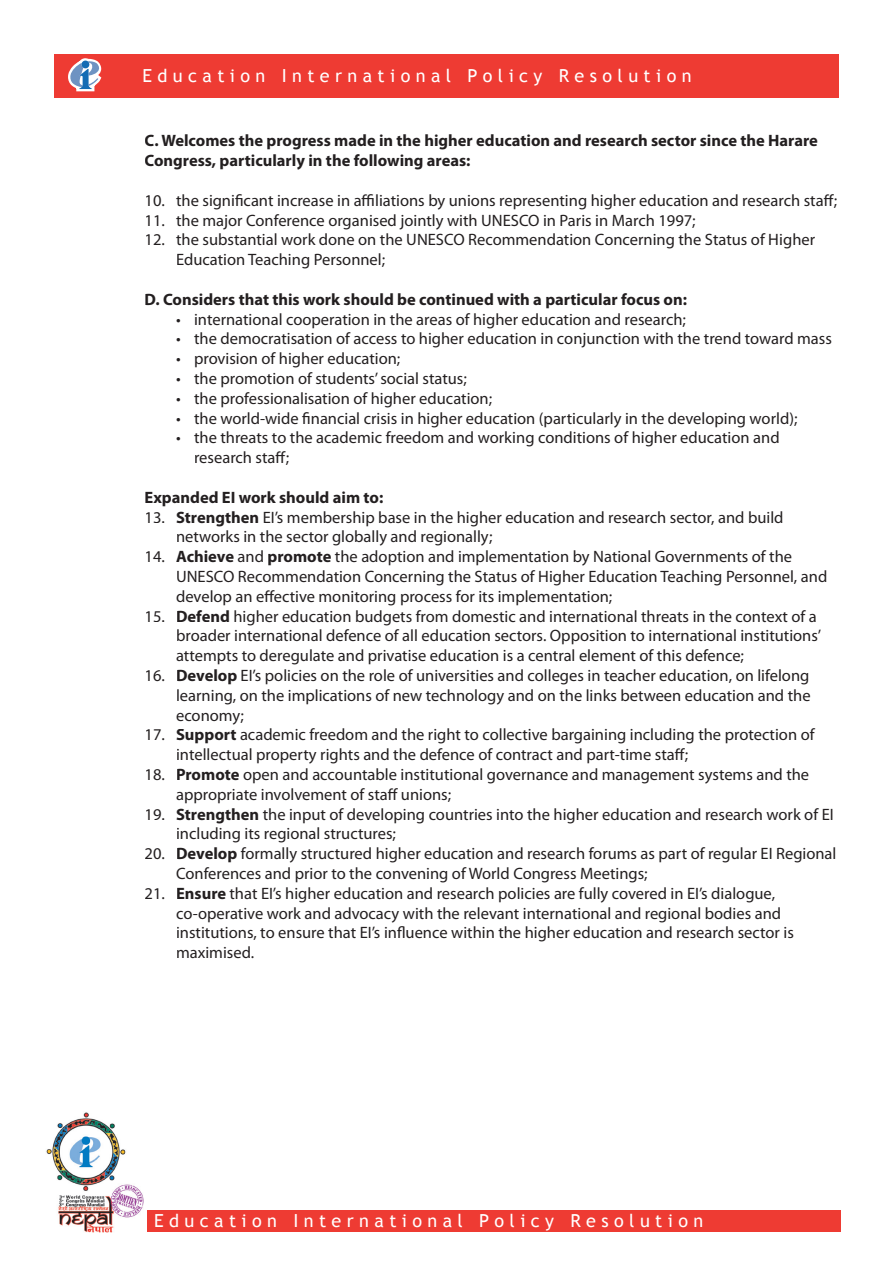
<style>
.page{position:relative;width:893px;height:1263px;background:#fff}
.page>*{position:absolute;margin:0;border:0;box-sizing:border-box;transform-origin:0 0}
.t1{font:18px "Trebuchet MS";color:#fff}
.t2{font:16.5px/19.8px "Myriad Pro";color:#231f20}
.t3{font:700 16.5px/19.8px "Myriad Pro";color:#231f20}
.s1{font-weight:700}
</style>
<div class="page">
<div style="left:147px;top:1210px;width:693px;height:22px;background:#ee3b33"></div>
<div style="left:54px;top:54px;width:785px;height:43px;background:#ee3b33"></div>
<svg style="left:68px;top:58px;width:33px;height:33px"></svg>
<img style="left:46px;top:1112px;width:98px;height:121px">
<p class="t1" style="left:142px;top:65px;width:551px">E d u c a t i o n I n t e r n a t i o n a l P o l i c y R e s o l u t i o n</p>
<p class="t3" style="left:145px;top:131px;width:675px">C. Welcomes the progress made in the higher education and research sector since the Harare<br>Congress, particularly in the following areas:</p>
<p class="t2" style="left:145px;top:191px;width:694px">10. the significant increase in affiliations by unions representing higher education and research staff;</p>
<p class="t2" style="left:145px;top:210px;width:553px">11. the major Conference organised jointly with UNESCO in Paris in March 1997;</p>
<p class="t2" style="left:176px;top:230px;width:641px;text-indent:-32px">12. the substantial work done on the UNESCO Recommendation Concerning the Status of Higher<br>Education Teaching Personnel;</p>
<p class="t3" style="left:145px;top:289px;width:544px">D. Considers that this work should be continued with a particular focus on:</p>
<p class="t2" style="left:176px;top:309px;width:511px">• international cooperation in the areas of higher education and research;</p>
<p class="t2" style="left:176px;top:329px;width:657px">• the democratisation of access to higher education in conjunction with the trend toward mass</p>
<p class="t2" style="left:176px;top:349px;width:226px">• provision of higher education;</p>
<p class="t2" style="left:176px;top:369px;width:292px">• the promotion of students’ social status;</p>
<p class="t2" style="left:176px;top:389px;width:318px">• the professionalisation of higher education;</p>
<p class="t2" style="left:176px;top:408px;width:623px">• the world-wide financial crisis in higher education (particularly in the developing world);</p>
<p class="t2" style="left:194px;top:428px;width:587px;text-indent:-18px">• the threats to the academic freedom and working conditions of higher education and research staff;</p>
<p class="t3" style="left:145px;top:487px;width:240px">Expanded EI work should aim to:</p>
<p class="t2" style="left:176px;top:507px;width:609px;text-indent:-32px">13. <span class="s1">Strengthen</span> EI’s membership base in the higher education and research sector, and build networks in the sector globally and regionally;</p>
<p class="t2" style="left:176px;top:547px;width:653px;text-indent:-32px">14. <span class="s1">Achieve</span> and <span class="s1">promote</span> the adoption and implementation by National Governments of the<br>UNESCO Recommendation Concerning the Status of Higher Education Teaching Personnel, and develop an effective monitoring process for its implementation;</p>
<p class="t2" style="left:176px;top:606px;width:646px;text-indent:-32px">15. <span class="s1">Defend</span> higher education budgets from domestic and international threats in the context of a broader international defence of all education sectors. Opposition to international institutions’ attempts to deregulate and privatise education is a central element of this defence;</p>
<p class="t2" style="left:176px;top:666px;width:636px;text-align:justify;text-indent:-32px">16. <span class="s1">Develop</span> EI’s policies on the role of universities and colleges in teacher education, on lifelong learning, on the implications of new technology and on the links between education and the economy;</p>
<p class="t2" style="left:176px;top:725px;width:640px;text-indent:-32px">17. <span class="s1">Support</span> academic freedom and the right to collective bargaining including the protection of intellectual property rights and the defence of contract and part-time staff;</p>
<p class="t2" style="left:176px;top:765px;width:635px;text-indent:-32px">18. <span class="s1">Promote</span> open and accountable institutional governance and management systems and the appropriate involvement of staff unions;</p>
<p class="t2" style="left:176px;top:804px;width:659px;text-indent:-32px">19. <span class="s1">Strengthen</span> the input of developing countries into the higher education and research work of EI including its regional structures;</p>
<p class="t2" style="left:176px;top:844px;width:662px;text-indent:-32px">20. <span class="s1">Develop</span> formally structured higher education and research forums as part of regular EI Regional<br>Conferences and prior to the convening of World Congress Meetings;</p>
<p class="t2" style="left:176px;top:884px;width:619px;text-indent:-32px">21. <span class="s1">Ensure</span> that EI’s higher education and research policies are fully covered in EI’s dialogue, co-operative work and advocacy with the relevant international and regional bodies and institutions, to ensure that EI’s influence within the higher education and research sector is maximised.</p>
<p class="t1" style="left:154px;top:1209px;width:551px">E d u c a t i o n I n t e r n a t i o n a l P o l i c y R e s o l u t i o n</p>
</div>
